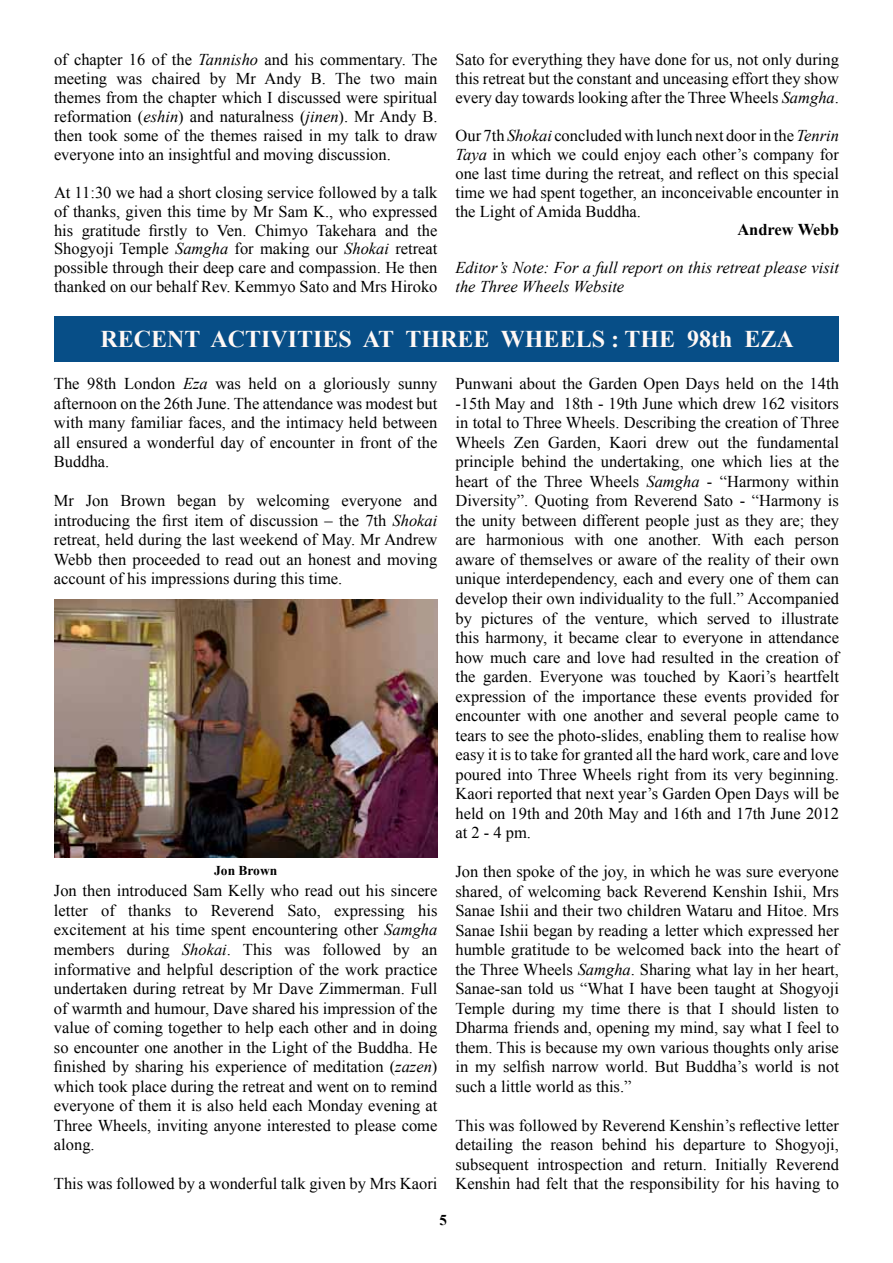
<style>
.page{position:relative;width:893px;height:1263px;background:#fff}
.page>*{position:absolute;margin:0;border:0;box-sizing:border-box;transform-origin:0 0}
.t1{font:700 24px "Times New Roman";color:#fff8f5}
.t2{font:16.5px/19.5px "Times New Roman";color:#000;text-align:justify}
.t3{font:italic 16.5px/18.9px "Times New Roman";color:#000}
.t4{font:700 16.5px "Times New Roman";color:#000}
.t5{font:700 15px "Times New Roman";color:#000}
.t6{font:700 13.5px "Times New Roman";color:#000}
.s1{font-style:italic}
</style>
<div class="page">
<div style="left:54px;top:316px;width:785px;height:46px;background:#074e87"></div>
<img style="left:54px;top:600px;width:383px;height:257px">
<p class="t2" style="left:54px;top:50px;width:385px;line-height:18.9px">of chapter 16 of the <span class="s1">Tannisho</span> and his commentary. The meeting was chaired by Mr Andy B. The two main themes from the chapter which I discussed were spiritual reformation (<span class="s1">eshin</span>) and naturalness (<span class="s1">jinen</span>). Mr Andy B. then took some of the themes raised in my talk to draw everyone into an insightful and moving discussion.</p>
<p class="t2" style="left:54px;top:182px;width:385px;line-height:18.9px">At 11:30 we had a short closing service followed by a talk of thanks, given this time by Mr Sam K., who expressed his gratitude firstly to Ven. Chimyo Takehara and the Shogyoji Temple <span class="s1">Samgha</span> for making our <span class="s1">Shokai</span> retreat possible through their deep care and compassion. He then thanked on our behalf Rev. Kemmyo Sato and Mrs Hiroko</p>
<p class="t2" style="left:455px;top:50px;width:385px;line-height:18.9px">Sato for everything they have done for us, not only during this retreat but the constant and unceasing effort they show every day towards looking after the Three Wheels <span class="s1">Samgha</span>.</p>
<p class="t2" style="left:455px;top:126px;width:385px;line-height:18.9px">Our 7th <span class="s1">Shokai</span> concluded with lunch next door in the <span class="s1">Tenrin Taya</span> in which we could enjoy each other’s company for one last time during the retreat, and reflect on this special time we had spent together, an inconceivable encounter in the Light of Amida Buddha.</p>
<p class="t4" style="left:737px;top:218px;width:103px">Andrew Webb</p>
<p class="t3" style="left:455px;top:258px;width:385px">Editor’s Note: For a full report on this retreat please visit the Three Wheels Website</p>
<h1 class="t1" style="left:100px;top:322px;width:695px">RECENT ACTIVITIES AT THREE WHEELS : THE 98th EZA</h1>
<p class="t2" style="left:54px;top:374px;width:385px">The 98th London <span class="s1">Eza</span> was held on a gloriously sunny afternoon on the 26th June. The attendance was modest but with many familiar faces, and the intimacy held between all ensured a wonderful day of encounter in front of the Buddha.</p>
<p class="t2" style="left:54px;top:491px;width:385px">Mr Jon Brown began by welcoming everyone and introducing the first item of discussion – the 7th <span class="s1">Shokai </span>retreat, held during the last weekend of May. Mr Andrew Webb then proceeded to read out an honest and moving account of his impressions during this time.</p>
<p class="t6" style="left:214px;top:861px;width:65px">Jon Brown</p>
<p class="t2" style="left:54px;top:881px;width:385px">Jon then introduced Sam Kelly who read out his sincere letter of thanks to Reverend Sato, expressing his excitement at his time spent encountering other <span class="s1">Samgha </span>members during <span class="s1">Shokai</span>. This was followed by an informative and helpful description of the work practice undertaken during retreat by Mr Dave Zimmerman. Full of warmth and humour, Dave shared his impression of the value of coming together to help each other and in doing so encounter one another in the Light of the Buddha. He finished by sharing his experience of meditation (<span class="s1">zazen</span>) which took place during the retreat and went on to remind everyone of them it is also held each Monday evening at Three Wheels, inviting anyone interested to please come along.</p>
<p class="t2" style="left:54px;top:1173px;width:385px">This was followed by a wonderful talk given by Mrs Kaori</p>
<p class="t2" style="left:455px;top:374px;width:385px">Punwani about the Garden Open Days held on the 14th -15th May and 18th - 19th June which drew 162 visitors in total to Three Wheels. Describing the creation of Three Wheels Zen Garden, Kaori drew out the fundamental principle behind the undertaking, one which lies at the heart of the Three Wheels <span class="s1">Samgha</span> - “Harmony within Diversity”. Quoting from Reverend Sato - “Harmony is the unity between different people just as they are; they are harmonious with one another. With each person aware of themselves or aware of the reality of their own unique interdependency, each and every one of them can develop their own individuality to the full.” Accompanied by pictures of the venture, which served to illustrate this harmony, it became clear to everyone in attendance how much care and love had resulted in the creation of the garden. Everyone was touched by Kaori’s heartfelt expression of the importance these events provided for encounter with one another and several people came to tears to see the photo-slides, enabling them to realise how easy it is to take for granted all the hard work, care and love poured into Three Wheels right from its very beginning.<br>Kaori reported that next year’s Garden Open Days will be held on 19th and 20th May and 16th and 17th June 2012 at 2 - 4 pm.</p>
<p class="t2" style="left:455px;top:861px;width:385px">Jon then spoke of the joy, in which he was sure everyone shared, of welcoming back Reverend Kenshin Ishii, Mrs Sanae Ishii and their two children Wataru and Hitoe. Mrs Sanae Ishii began by reading a letter which expressed her humble gratitude to be welcomed back into the heart of the Three Wheels <span class="s1">Samgha</span>. Sharing what lay in her heart, Sanae-san told us “What I have been taught at Shogyoji Temple during my time there is that I should listen to Dharma friends and, opening my mind, say what I feel to them. This is because my own various thoughts only arise in my selfish narrow world. But Buddha’s world is not such a little world as this.”</p>
<p class="t2" style="left:455px;top:1115px;width:385px">This was followed by Reverend Kenshin’s reflective letter detailing the reason behind his departure to Shogyoji, subsequent introspection and return. Initially Reverend Kenshin had felt that the responsibility for his having to</p>
<p class="t5" style="left:440px;top:1210px;width:9px">5</p>
</div>
